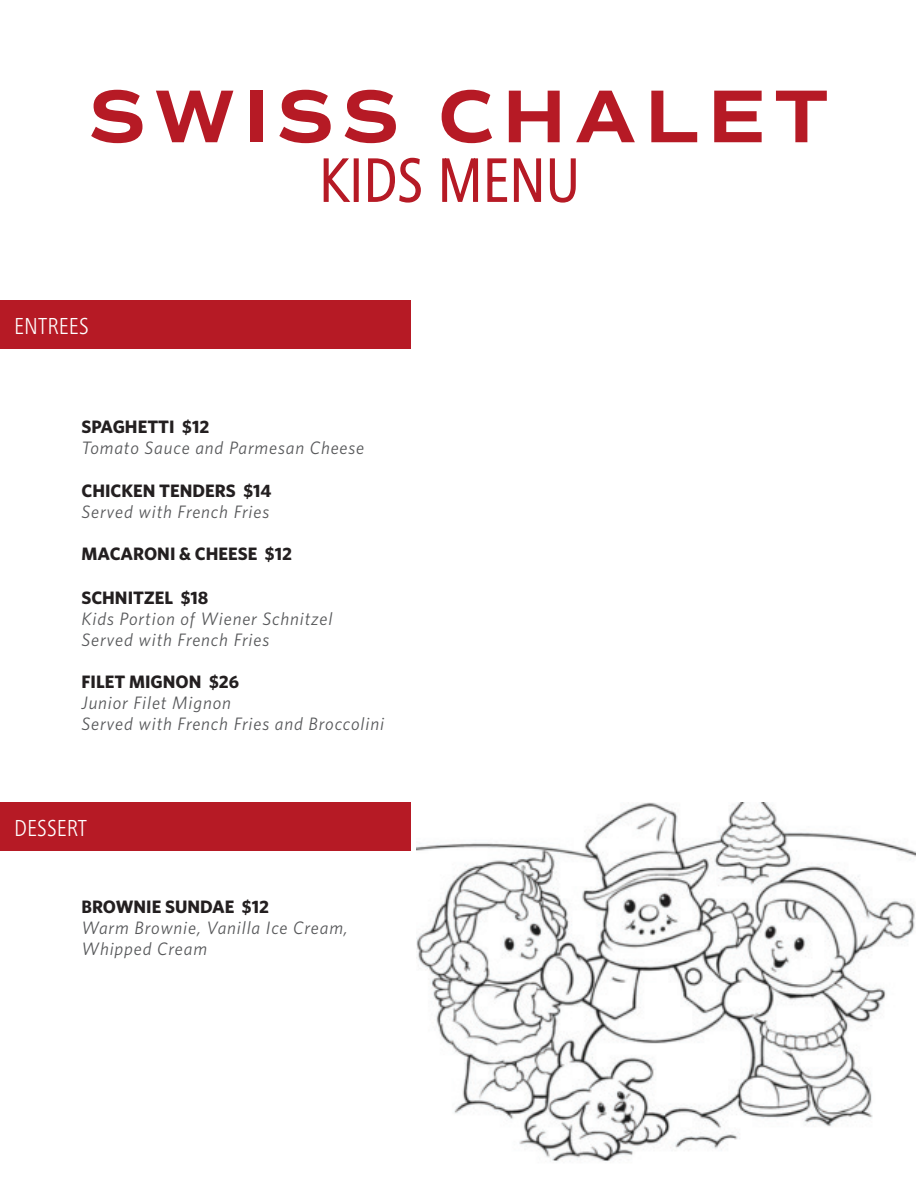
<style>
.page{position:relative;width:918px;height:1188px;background:#fff}
.page>*{position:absolute;margin:0;border:0;box-sizing:border-box;transform-origin:0 0}
.t1{font:300 condensed 63px "Frutiger Next";color:#b61a25}
.t2{font:300 condensed 24px "Frutiger Next";color:#fff}
.t3{font:italic 18px/21px "Whitney";letter-spacing:.05em;color:#57585a}
.t4{font:700 18px "Whitney";color:#231f20}
</style>
<div class="page">
<div style="left:0;top:301px;width:410px;height:48px;background:#b61a25"></div>
<svg style="left:91px;top:90px;width:51px;height:53px"></svg>
<svg style="left:156px;top:91px;width:77px;height:51px"></svg>
<div style="left:250px;top:91px;width:12px;height:51px;background:#b61a25"></div>
<svg style="left:279px;top:90px;width:52px;height:53px"></svg>
<svg style="left:345px;top:90px;width:51px;height:53px"></svg>
<svg style="left:442px;top:90px;width:50px;height:53px"></svg>
<svg style="left:509px;top:91px;width:51px;height:51px"></svg>
<svg style="left:576px;top:91px;width:59px;height:51px"></svg>
<svg style="left:651px;top:91px;width:46px;height:51px"></svg>
<svg style="left:714px;top:91px;width:48px;height:51px"></svg>
<svg style="left:776px;top:91px;width:51px;height:51px"></svg>
<svg style="left:323px;top:158px;width:28px;height:44px"></svg>
<div style="left:354px;top:158px;width:5px;height:44px;border:2px solid #b61a25"></div>
<svg style="left:368px;top:157px;width:53px;height:46px"></svg>
<svg style="left:442px;top:158px;width:37px;height:44px"></svg>
<svg style="left:487px;top:158px;width:55px;height:44px"></svg>
<svg style="left:549px;top:158px;width:27px;height:45px"></svg>
<div style="left:0;top:803px;width:410px;height:48px;background:#b61a25"></div>
<img style="left:416px;top:803px;width:500px;height:359px">
<h2 class="t2" style="left:14px;top:312px;width:76px">ENTREES</h2>
<h1 class="t1" style="left:319px;top:144px;width:262px">KIDS MENU</h1>
<p class="t4" style="left:81px;top:416px;width:129px">SPAGHETTI $12</p>
<p class="t3" style="left:81px;top:437px;width:284px">Tomato Sauce and Parmesan Cheese</p>
<p class="t4" style="left:81px;top:480px;width:192px">CHICKEN TENDERS $14</p>
<p class="t3" style="left:81px;top:501px;width:189px">Served with French Fries</p>
<p class="t4" style="left:81px;top:543px;width:212px">MACARONI &amp; CHEESE $12</p>
<p class="t4" style="left:81px;top:586px;width:129px">SCHNITZEL $18</p>
<p class="t3" style="left:81px;top:608px;width:252px">Kids Portion of Wiener Schnitzel<br>Served with French Fries</p>
<p class="t4" style="left:81px;top:671px;width:159px">FILET MIGNON $26</p>
<p class="t3" style="left:81px;top:692px;width:304px">Junior Filet Mignon<br>Served with French Fries and Broccolini</p>
<h2 class="t2" style="left:14px;top:814px;width:74px">DESSERT</h2>
<p class="t4" style="left:81px;top:896px;width:189px">BROWNIE SUNDAE $12</p>
<p class="t3" style="left:81px;top:917px;width:268px">Warm Brownie, Vanilla Ice Cream,<br>Whipped Cream</p>
</div>
